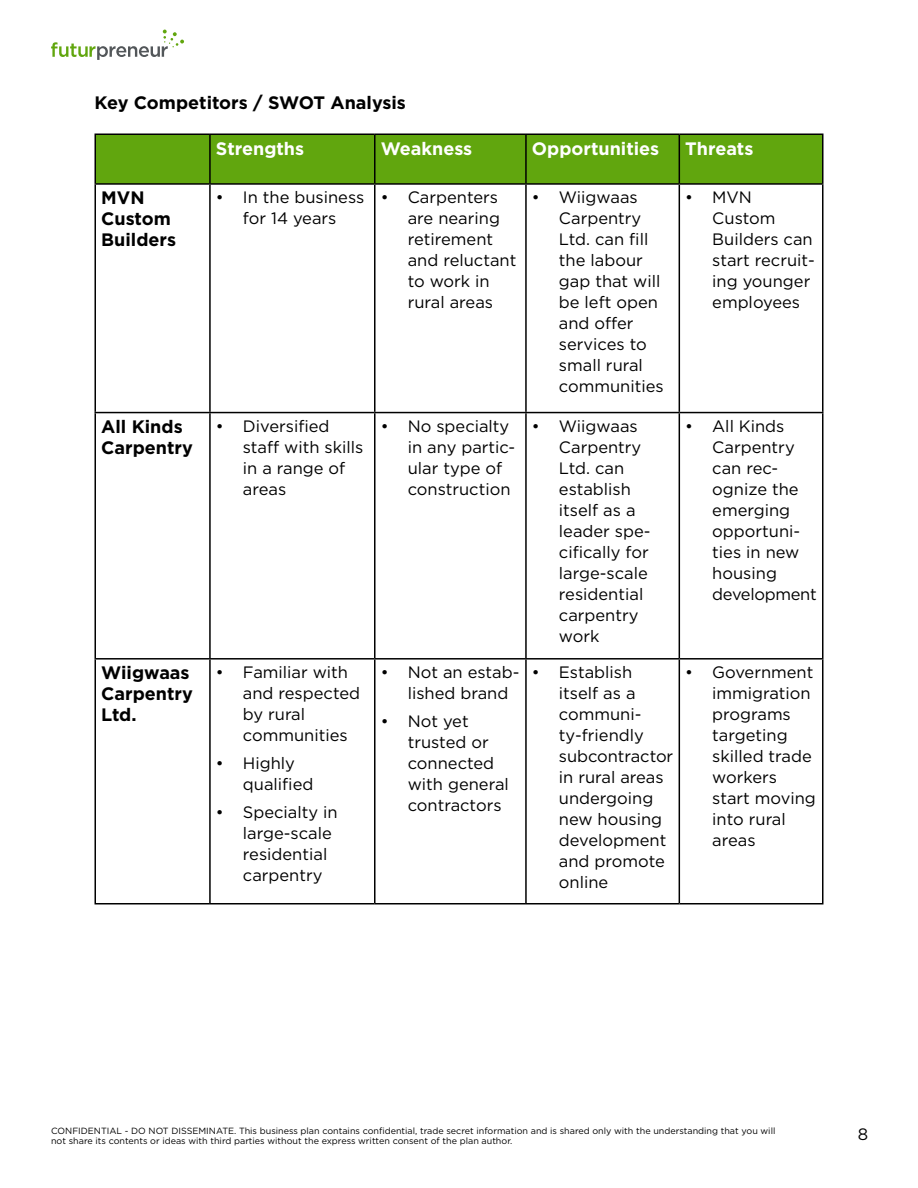
<style>
.page{position:relative;width:918px;height:1188px;background:#fff}
.page>*{position:absolute;margin:0;border:0;box-sizing:border-box;transform-origin:0 0}
.t1{font:700 18px/21px "Gotham";color:#000}
.t2{font:700 18px "Gotham";color:#fff}
.t3{font:16.5px/21px "Gotham";color:#000}
.t4{font:9px/10.8px "Gotham";color:#000}
</style>
<div class="page">
<svg style="left:51px;top:30px;width:133px;height:30px"></svg>
<div style="left:96px;top:135px;width:726px;height:48px;background:#61a60e"></div>
<hr style="left:94px;top:134px;width:116px;height:1px;background:#000">
<hr style="left:94px;top:135px;width:2px;height:48px;background:#000">
<hr style="left:210px;top:134px;width:165px;height:1px;background:#000">
<hr style="left:209px;top:135px;width:2px;height:48px;background:#000">
<hr style="left:375px;top:134px;width:151px;height:1px;background:#000">
<hr style="left:374px;top:135px;width:2px;height:48px;background:#000">
<hr style="left:526px;top:134px;width:153px;height:1px;background:#000">
<hr style="left:525px;top:135px;width:2px;height:48px;background:#000">
<hr style="left:679px;top:134px;width:145px;height:1px;background:#000">
<hr style="left:679px;top:135px;width:1px;height:48px;background:#000">
<hr style="left:822px;top:135px;width:2px;height:48px;background:#000">
<hr style="left:94px;top:183px;width:116px;height:2px;background:#000">
<hr style="left:94px;top:185px;width:2px;height:227px;background:#000">
<hr style="left:210px;top:183px;width:165px;height:2px;background:#000">
<hr style="left:209px;top:185px;width:2px;height:227px;background:#000">
<hr style="left:375px;top:183px;width:151px;height:2px;background:#000">
<hr style="left:374px;top:185px;width:2px;height:227px;background:#000">
<hr style="left:526px;top:183px;width:153px;height:2px;background:#000">
<hr style="left:525px;top:185px;width:2px;height:227px;background:#000">
<hr style="left:679px;top:183px;width:145px;height:2px;background:#000">
<hr style="left:679px;top:185px;width:1px;height:227px;background:#000">
<hr style="left:822px;top:185px;width:2px;height:227px;background:#000">
<hr style="left:94px;top:412px;width:116px;height:1px;background:#000">
<hr style="left:94px;top:413px;width:2px;height:245px;background:#000">
<hr style="left:210px;top:412px;width:165px;height:1px;background:#000">
<hr style="left:209px;top:413px;width:2px;height:245px;background:#000">
<hr style="left:375px;top:412px;width:151px;height:1px;background:#000">
<hr style="left:374px;top:413px;width:2px;height:245px;background:#000">
<hr style="left:526px;top:412px;width:153px;height:1px;background:#000">
<hr style="left:525px;top:413px;width:2px;height:245px;background:#000">
<hr style="left:679px;top:412px;width:145px;height:1px;background:#000">
<hr style="left:679px;top:413px;width:1px;height:245px;background:#000">
<hr style="left:822px;top:413px;width:2px;height:245px;background:#000">
<hr style="left:94px;top:658px;width:116px;height:2px;background:#000">
<hr style="left:94px;top:660px;width:2px;height:243px;background:#000">
<hr style="left:210px;top:658px;width:165px;height:2px;background:#000">
<hr style="left:209px;top:660px;width:2px;height:243px;background:#000">
<hr style="left:375px;top:658px;width:151px;height:2px;background:#000">
<hr style="left:374px;top:660px;width:2px;height:243px;background:#000">
<hr style="left:526px;top:658px;width:153px;height:2px;background:#000">
<hr style="left:525px;top:660px;width:2px;height:243px;background:#000">
<hr style="left:679px;top:658px;width:145px;height:2px;background:#000">
<hr style="left:679px;top:660px;width:1px;height:243px;background:#000">
<hr style="left:822px;top:660px;width:2px;height:243px;background:#000">
<hr style="left:94px;top:903px;width:116px;height:1px;background:#000">
<hr style="left:210px;top:903px;width:165px;height:1px;background:#000">
<hr style="left:375px;top:903px;width:151px;height:1px;background:#000">
<hr style="left:526px;top:903px;width:153px;height:1px;background:#000">
<hr style="left:679px;top:903px;width:145px;height:1px;background:#000">
<p class="t1" style="left:94px;top:92px;width:313px">Key Competitors / SWOT Analysis</p>
<p class="t2" style="left:216px;top:136px;width:90px">Strengths</p>
<p class="t2" style="left:381px;top:136px;width:93px">Weakness</p>
<p class="t2" style="left:532px;top:136px;width:129px">Opportunities</p>
<p class="t2" style="left:685px;top:136px;width:70px">Threats</p>
<p class="t1" style="left:101px;top:187px;width:76px">MVN<br>Custom<br>Builders</p>
<p class="t3" style="left:216px;top:186px;width:150px;text-align:center">• In the business for 14 years</p>
<p class="t3" style="left:408px;top:186px;width:110px;text-indent:-27px">• Carpenters are nearing retirement and reluctant to work in rural areas</p>
<p class="t3" style="left:559px;top:186px;width:106px;text-indent:-27px">• Wiigwaas<br>Carpentry<br>Ltd. can fill the labour gap that will be left open and offer services to small rural communities</p>
<p class="t3" style="left:712px;top:187px;width:104px;text-indent:-27px">• MVN<br>Custom<br>Builders can start recruit&shy;ing younger employees</p>
<p class="t1" style="left:101px;top:416px;width:93px">All Kinds<br>Carpentry</p>
<p class="t3" style="left:243px;top:415px;width:122px;text-indent:-27px">• Diversified staff with skills in a range of areas</p>
<p class="t3" style="left:408px;top:415px;width:109px;text-indent:-27px">• No specialty in any partic&shy;ular type of construction</p>
<p class="t3" style="left:559px;top:415px;width:93px;text-indent:-27px">• Wiigwaas<br>Carpentry<br>Ltd. can establish itself as a leader spe&shy;cifically for large-scale residential carpentry work</p>
<p class="t3" style="left:712px;top:415px;width:106px;text-indent:-27px">• All Kinds<br>Carpentry can rec&shy;ognize the emerging opportuni&shy;ties in new housing development</p>
<p class="t1" style="left:101px;top:662px;width:93px">Wiigwaas<br>Carpentry<br>Ltd.</p>
<p class="t3" style="left:243px;top:661px;width:119px;text-indent:-27px">• Familiar with and respected by rural communities</p>
<p class="t3" style="left:243px;top:752px;width:72px;text-indent:-27px">• Highly qualified</p>
<p class="t3" style="left:243px;top:801px;width:96px;text-indent:-27px">• Specialty in large-scale residential carpentry</p>
<p class="t3" style="left:408px;top:661px;width:113px;text-indent:-27px">• Not an estab&shy;lished brand</p>
<p class="t3" style="left:408px;top:710px;width:103px;text-indent:-27px">• Not yet trusted or connected with general contractors</p>
<p class="t3" style="left:559px;top:661px;width:116px;text-indent:-27px">• Establish itself as a communi&shy;ty-friendly subcontractor in rural areas undergoing new housing development and promote online</p>
<p class="t3" style="left:712px;top:661px;width:105px;text-indent:-27px">• Government immigration programs targeting skilled trade workers start moving into rural areas</p>
<p class="t4" style="left:51px;top:1125px;width:726px">CONFIDENTIAL - DO NOT DISSEMINATE. This business plan contains confidential, trade secret information and is shared only with the understanding that you will not share its contents or ideas with third parties without the express written consent of the plan author.</p>
<p class="t3" style="left:858px;top:1123px;width:12px">8</p>
</div>
